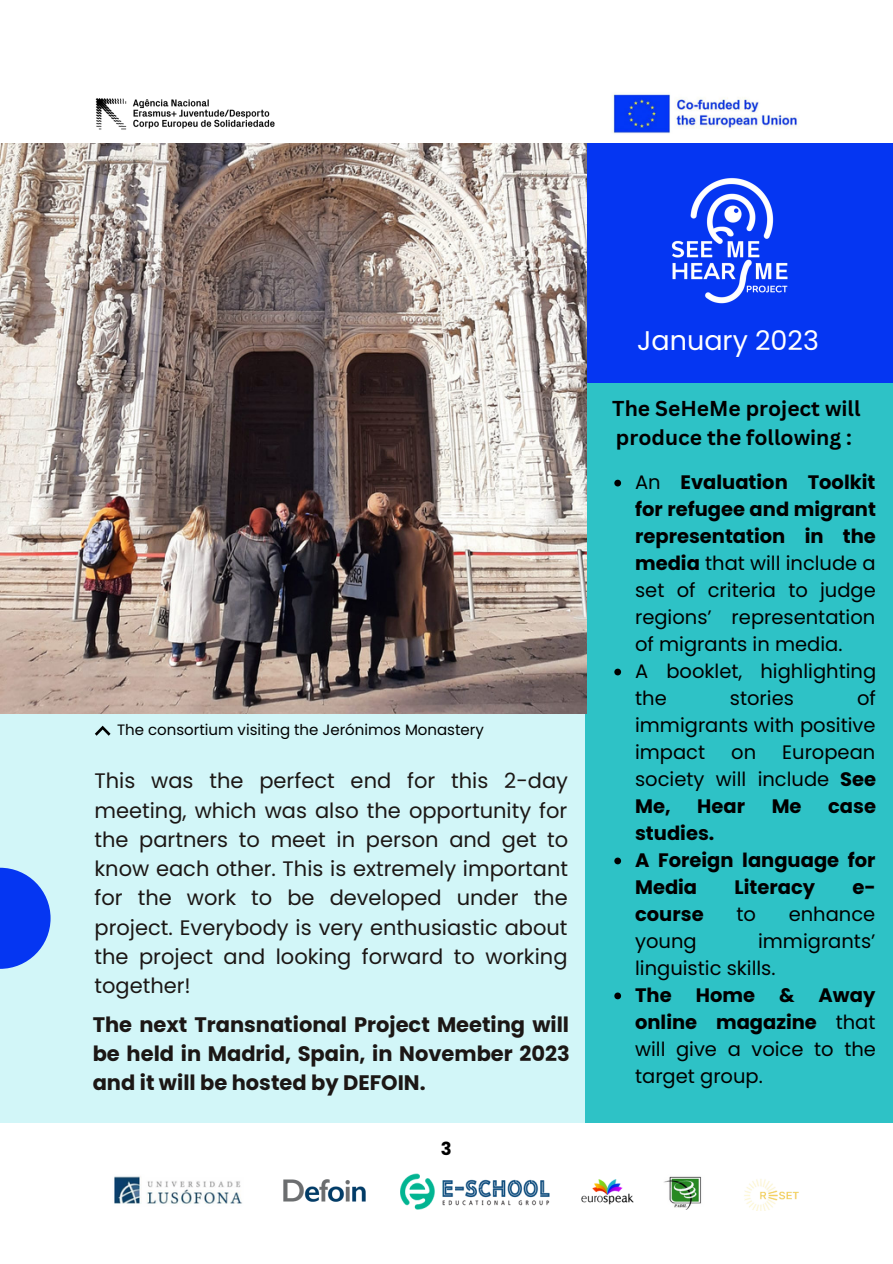
<style>
.page{position:relative;width:893px;height:1264px;background:#fff}
.page>*{position:absolute;margin:0;border:0;box-sizing:border-box;transform-origin:0 0}
.t1{font:27px "Poppins";color:#fff}
.t2{font:21px/29.2px "Poppins";color:#1c1715;text-align:justify}
.t3{font:700 21px/29.2px "Poppins";color:#1c1715;text-align:justify}
.t4{font:700 21px/29.2px "Canva Sans";color:#000}
.t5{font:19.5px/27px "Poppins";color:#000;text-align:justify}
.t6{font:700 19.5px/27px "Poppins";color:#000}
.t7{font:700 18px "Poppins";color:#000}
.t8{font:15px "Poppins";color:#000}
.s1{font-weight:700}
</style>
<div class="page">
<div style="left:0;top:714px;width:892px;height:408px;background:#d2f6f8"></div>
<img style="left:95px;top:98px;width:180px;height:32px">
<img style="left:612px;top:94px;width:188px;height:40px">
<div style="left:585px;top:143px;width:307px;height:243px;background:#0536f2"></div>
<img style="left:671px;top:178px;width:117px;height:126px">
<div style="left:585px;top:383px;width:307px;height:739px;background:#2ec2c6"></div>
<img style="left:0;top:143px;width:586px;height:570px">
<svg style="left:614px;top:479px;width:7px;height:7px"></svg>
<svg style="left:614px;top:668px;width:7px;height:7px"></svg>
<svg style="left:614px;top:857px;width:7px;height:7px"></svg>
<svg style="left:614px;top:992px;width:7px;height:7px"></svg>
<svg style="left:95px;top:725px;width:15px;height:10px"></svg>
<svg style="left:0;top:867px;width:51px;height:101px;fill:#0536f2"></svg>
<img style="left:283px;top:1179px;width:83px;height:23px">
<img style="left:400px;top:1173px;width:149px;height:36px">
<img style="left:581px;top:1179px;width:53px;height:26px">
<img style="left:664px;top:1176px;width:38px;height:33px">
<img style="left:114px;top:1176px;width:128px;height:28px">
<img style="left:744px;top:1179px;width:55px;height:31px">
<p class="t8" style="left:117px;top:719px;width:368px">The consortium visiting the Jerónimos Monastery</p>
<p class="t2" style="left:94px;top:766px;width:475px">This was the perfect end for this 2-day meeting, which was also the opportunity for the partners to meet in person and get to know each other. This is extremely important for the work to be developed under the project. Everybody is very enthusiastic about the project and looking forward to working together!</p>
<p class="t3" style="left:93px;top:1009px;width:478px">The next Transnational Project Meeting will be held in Madrid, Spain, in November 2023 and it will be hosted by DEFOIN.</p>
<p class="t7" style="left:441px;top:1136px;width:12px">3</p>
<h1 class="t1" style="left:637px;top:321px;width:183px">January 2023</h1>
<p class="t4" style="left:612px;top:393px;width:250px">The SeHeMe project will produce the following :</p>
<p class="t5" style="left:635px;top:468px;width:242px;text-align:left">An <span class="s1">Evaluation Toolkit for refugee and migrant representation in the media</span> that will include a set of criteria to judge regions’ representation of migrants in media.<br>A booklet, highlighting the</p>
<p class="t5" style="left:635px;top:684px;width:242px;text-indent:222px">of immigrants with positive impact</p>
<p class="t5" style="left:729px;top:684px;width:66px">stories</p>
<p class="t5" style="left:635px;top:738px;width:242px;text-indent:147px">European society will include <span class="s1">See Me,</span></p>
<p class="t5" style="left:731px;top:738px;width:26px">on</p>
<p class="t6" style="left:697px;top:792px;width:49px">Hear</p>
<p class="t6" style="left:771px;top:792px;width:31px">Me</p>
<p class="t6" style="left:828px;top:792px;width:49px">case</p>
<p class="t6" style="left:635px;top:819px;width:242px">studies.<br>A Foreign language for<br>Media</p>
<p class="t6" style="left:734px;top:873px;width:82px">Literacy</p>
<p class="t6" style="left:852px;top:873px;width:25px">e-</p>
<p class="t6" style="left:635px;top:900px;width:70px">course</p>
<p class="t5" style="left:736px;top:900px;width:21px">to</p>
<p class="t5" style="left:788px;top:900px;width:88px">enhance</p>
<p class="t5" style="left:635px;top:927px;width:63px">young</p>
<p class="t5" style="left:635px;top:927px;width:242px;text-indent:123px">immigrants’ linguistic skills.</p>
<p class="t5" style="left:635px;top:981px;width:242px"><span class="s1">The Home &amp; Away online magazine</span> that will give a voice to the target group.</p>
</div>
